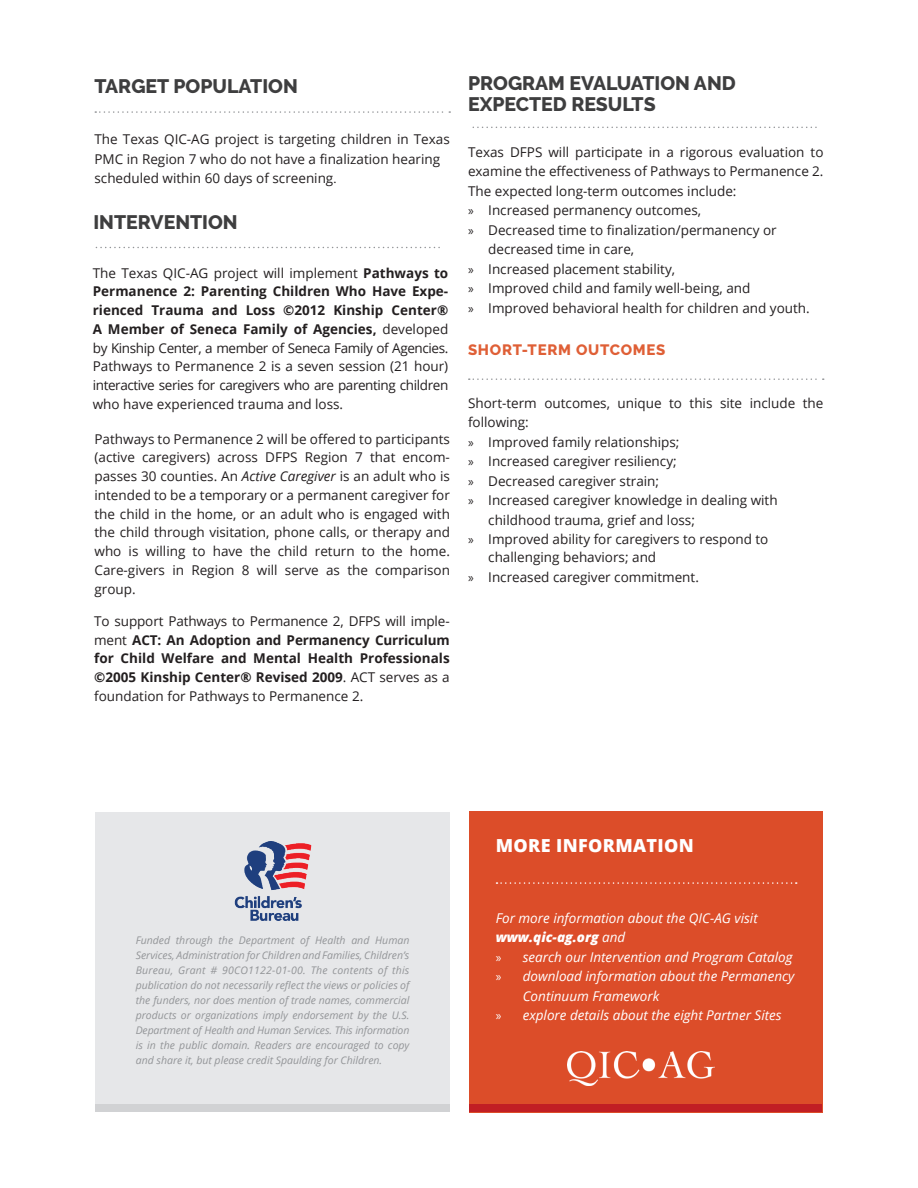
<style>
.page{position:relative;width:918px;height:1188px;background:#fff}
.page>*{position:absolute;margin:0;border:0;box-sizing:border-box;transform-origin:0 0}
.H2_-_Line_Bottom_-_D{font:800 19.5px/21px "Raleway";color:#3e3e3f}
.In_Box_H1_Green{font:800 18px "Open Sans";letter-spacing:.02em;color:#fff}
.H4_w_Lines_Red{font:800 15px "Raleway";letter-spacing:.05em;color:#df5f36}
.t1{font:13.5px/18.8px "Open Sans";color:#231f20}
.t2{font:700 13.5px/18.8px "Open Sans";color:#231f20;text-align:justify}
.t3{font:italic 13.5px/19.5px "Open Sans";color:#fff}
.t4{font:italic 800 13.5px "Open Sans";color:#fff}
.t5{font:italic 10.5px/15px "Open Sans";color:#939598;text-align:justify}
.s1{font-family:"Minion Pro"}
.s2{font-weight:700}
.s3{font-style:italic}
.s4{font-weight:400}
.s5{font-family:"Myriad Pro"}
.s6{font-family:"Myriad Pro";font-style:normal}
</style>
<div class="page">
<div style="left:95px;top:812px;width:355px;height:293px;background:#e6e7e9"></div>
<div style="left:469px;top:812px;width:354px;height:301px;background:#dc4d29"></div>
<svg style="left:496px;top:882px;width:301px;height:2px"></svg>
<img style="left:568px;top:1052px;width:147px;height:33px">
<div style="left:470px;top:1105px;width:352px;height:7px;background:#c11e24"></div>
<div style="left:95px;top:1105px;width:355px;height:7px;background:#d1d2d4"></div>
<svg style="left:95px;top:111px;width:355px;height:2px"></svg>
<svg style="left:96px;top:247px;width:344px;height:1px"></svg>
<svg style="left:473px;top:127px;width:344px;height:1px"></svg>
<svg style="left:469px;top:378px;width:355px;height:2px"></svg>
<img style="left:234px;top:842px;width:78px;height:79px">
<p class="H2_-_Line_Bottom_-_D" style="left:94px;top:75px;width:205px">TARGET POPULATION</p>
<p class="t1" style="left:94px;top:129px;width:357px;line-height:19.2px">The Texas QIC-AG project is targeting children in Texas<br>PMC in Region 7 who do not have a finalization hearing scheduled within 60 days of screening<span class="s1">.</span></p>
<p class="H2_-_Line_Bottom_-_D" style="left:93px;top:212px;width:146px">INTERVENTION</p>
<p class="t1" style="left:93px;top:263px;width:357px;text-align:justify">The Texas QIC-AG project will implement <span class="s2">Pathways to Permanence 2: Parenting Children Who Have Expe&shy;rienced Trauma and Loss ©2012 Kinship Center® A Member of Seneca Family of Agencies,</span> developed by Kinship Center, a member of Seneca Family of Agencies.<br>Pathways to Permanence 2 is a seven session (21 hour) interactive series for caregivers who are parenting children who have experienced trauma and loss.</p>
<p class="t1" style="left:94px;top:429px;width:357px;text-align:justify">Pathways to Permanence 2 will be offered to participants (active caregivers) across DFPS Region 7 that encom&shy;passes 30 counties. An <span class="s3">Active Caregiver</span> is an adult who is intended to be a temporary or a permanent caregiver for the child in the home, or an adult who is engaged with the child through visitation, phone calls, or therapy and who is willing to have the child return to the home.<br>Care-givers in Region 8 will serve as the comparison group.</p>
<p class="t2" style="left:94px;top:611px;width:357px"><span class="s4">To support Pathways to Permanence 2, DFPS will imple&shy;ment</span> ACT: An Adoption and Permanency Curriculum for Child Welfare and Mental Health Professionals ©2005 Kinship Center® Revised 2009<span class="s4">. ACT serves as a foundation for Pathways to Permanence 2.</span></p>
<p class="H2_-_Line_Bottom_-_D" style="left:468px;top:73px;width:269px">PROGRAM EVALUATION AND<br>EXPECTED RESULTS</p>
<p class="t1" style="left:468px;top:142px;width:357px;line-height:19.5px;text-align:justify">Texas DFPS will participate in a rigorous evaluation to examine the effectiveness of Pathways to Permanence 2.<br>The expected long-term outcomes include:</p>
<p class="t1" style="left:468px;top:200px;width:235px"><span class="s5">»</span> Increased permanency outcomes,</p>
<p class="t1" style="left:488px;top:220px;width:290px;line-height:19.5px;text-indent:-20px"><span class="s5">»</span> Decreased time to finalization/permanency or decreased time in care,</p>
<p class="t1" style="left:468px;top:259px;width:209px"><span class="s5">»</span> Increased placement stability,</p>
<p class="t1" style="left:468px;top:278px;width:284px"><span class="s5">»</span> Improved child and family well-being, and</p>
<p class="t1" style="left:468px;top:298px;width:343px"><span class="s5">»</span> Improved behavioral health for children and youth.</p>
<p class="H4_w_Lines_Red" style="left:468px;top:341px;width:199px">SHORT-TERM OUTCOMES</p>
<p class="t1" style="left:468px;top:393px;width:357px;line-height:19.5px">Short-term outcomes, unique to this site include the following:</p>
<p class="t1" style="left:468px;top:432px;width:213px"><span class="s5">»</span> Improved family relationships;</p>
<p class="t1" style="left:468px;top:452px;width:210px"><span class="s5">»</span> Increased caregiver resiliency;</p>
<p class="t1" style="left:468px;top:471px;width:193px"><span class="s5">»</span> Decreased caregiver strain;</p>
<p class="t1" style="left:488px;top:490px;width:291px;line-height:19.5px;text-indent:-20px"><span class="s5">»</span> Increased caregiver knowledge in dealing with childhood trauma, grief and loss;</p>
<p class="t1" style="left:488px;top:530px;width:282px;line-height:18px;text-indent:-20px"><span class="s5">»</span> Improved ability for caregivers to respond to challenging behaviors; and</p>
<p class="t1" style="left:468px;top:567px;width:232px"><span class="s5">»</span> Increased caregiver commitment.</p>
<p class="t5" style="left:136px;top:932px;width:275px">Funded through the Department of Health and Human Services, Administration for Children and Families, Children’s Bureau, Grant # 90CO1122-01-00. The contents of this publication do not necessarily reflect the views or policies of the funders, nor does mention of trade names, commercial products or organizations imply endorsement by the U.S.<br>Department of Health and Human Services. This information is in the public domain. Readers are encouraged to copy and share it, but please credit Spaulding for Children.</p>
<p class="In_Box_H1_Green" style="left:496px;top:832px;width:200px">MORE INFORMATION</p>
<p class="t3" style="left:496px;top:908px;width:263px">For more information about the QIC-AG visit</p>
<p class="t4" style="left:496px;top:927px;width:131px">www.qic-ag.org <span class="s4">and</span></p>
<p class="t3" style="left:496px;top:947px;width:298px"><span class="s6">»</span> search our Intervention and Program Catalog</p>
<p class="t3" style="left:523px;top:966px;width:273px;text-indent:-27px"><span class="s6">»</span> download information about the Permanency<br>Continuum Framework</p>
<p class="t3" style="left:496px;top:1005px;width:287px"><span class="s6">»</span> explore details about the eight Partner Sites</p>
</div>
